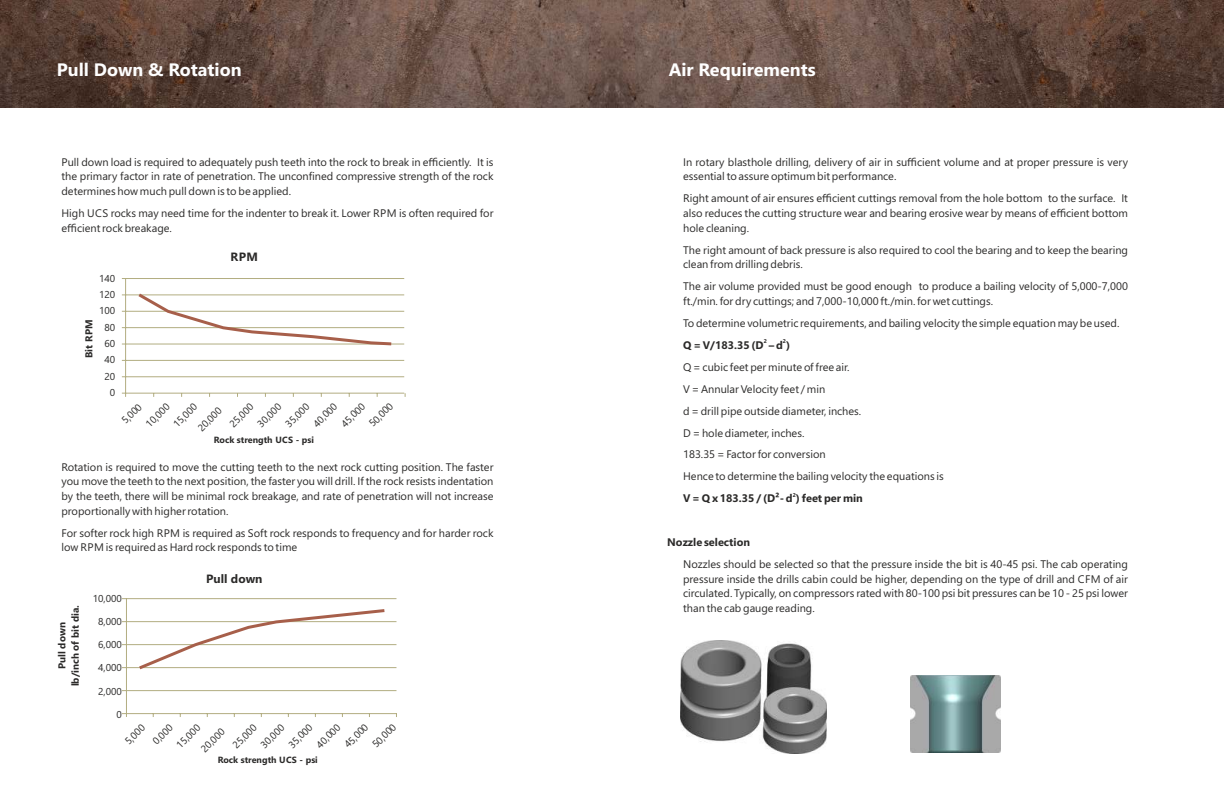
<style>
.page{position:relative;width:1224px;height:792px;background:#fff}
.page>*{position:absolute;margin:0;border:0;box-sizing:border-box;transform-origin:0 0}
.t1{font:700 18px "Segoe UI";color:#fefefe}
.t2{font:700 12px "Segoe UI";color:#2b2a29}
.t3{font:11px/14.6px "Segoe UI";color:#2b2a29}
.t4{font:700 11px "Segoe UI";color:#2b2a29}
.t5{font:10px/16.3px "Segoe UI";color:#2b2a29;text-align:right}
.t6{font:700 10px/13.3px "Segoe UI";color:#2b2a29;text-align:center}
.t7{font:700 9px "Segoe UI";color:#2b2a29}
.t8{font:700 5.5px "Segoe UI";color:#2b2a29}
</style>
<div class="page">
<img style="left:0;top:0;width:1224px;height:107px">
<svg style="left:121px;top:278px;width:285px;height:119px"></svg>
<svg style="left:121px;top:598px;width:276px;height:119px"></svg>
<img style="left:911px;top:676px;width:90px;height:77px">
<img style="left:681px;top:641px;width:146px;height:113px">
<h1 class="t1" style="left:57px;top:63px;width:186px">Pull Down &amp; Rotation</h1>
<p class="t3" style="left:62px;top:156px;width:433px;text-align:justify">Pull down load is required to adequately push teeth into the rock to break in efficiently. It is the primary factor in rate of penetration. The unconfined compressive strength of the rock determines how much pull down is to be applied.</p>
<p class="t3" style="left:62px;top:207px;width:434px">High UCS rocks may need time for the indenter to break it. Lower RPM is often required for efficient rock breakage.</p>
<p class="t5" style="left:99px;top:271px;width:18px">140<br>120<br>100<br>80<br>60<br>40<br>20<br>0</p>
<p class="t6" style="left:83px;top:358px;width:41px;rotate:-90deg">Bit RPM</p>
<p class="t2" style="left:231px;top:252px;width:29px">RPM</p>
<p class="t5" style="left:118px;top:417px;width:25px;rotate:-45deg">5,000</p>
<p class="t5" style="left:142px;top:421px;width:31px;rotate:-45deg">10,000</p>
<p class="t5" style="left:170px;top:421px;width:31px;rotate:-45deg">15,000</p>
<p class="t5" style="left:194px;top:424px;width:31px;rotate:-45deg">20,000</p>
<p class="t5" style="left:226px;top:420px;width:31px;rotate:-45deg">25,000</p>
<p class="t5" style="left:254px;top:420px;width:31px;rotate:-45deg">30,000</p>
<p class="t5" style="left:282px;top:420px;width:31px;rotate:-45deg">35,000</p>
<p class="t5" style="left:310px;top:420px;width:31px;rotate:-45deg">40,000</p>
<p class="t5" style="left:338px;top:420px;width:31px;rotate:-45deg">45,000</p>
<p class="t5" style="left:366px;top:420px;width:31px;rotate:-45deg">50,000</p>
<p class="t7" style="left:214px;top:436px;width:102px">Rock strength UCS - psi</p>
<p class="t3" style="left:62px;top:461px;width:434px;text-align:justify">Rotation is required to move the cutting teeth to the next rock cutting position. The faster you move the teeth to the next position, the faster you will drill. If the rock resists indentation by the teeth, there will be minimal rock breakage, and rate of penetration will not increase proportionally with higher rotation.</p>
<p class="t3" style="left:62px;top:526px;width:433px">For softer rock high RPM is required as Soft rock responds to frequency and for harder rock low RPM is required as Hard rock responds to time</p>
<p class="t6" style="left:56px;top:686px;width:83px;rotate:-90deg">Pull down lb/inch of bit dia.</p>
<p class="t5" style="left:93px;top:591px;width:31px">10,000</p>
<p class="t5" style="left:98px;top:614px;width:25px">8,000</p>
<p class="t5" style="left:98px;top:637px;width:25px">6,000</p>
<p class="t5" style="left:98px;top:661px;width:25px">4,000</p>
<p class="t5" style="left:98px;top:684px;width:25px">2,000</p>
<p class="t5" style="left:117px;top:707px;width:7px">0</p>
<p class="t2" style="left:206px;top:574px;width:58px">Pull down</p>
<p class="t5" style="left:121px;top:738px;width:25px;rotate:-45deg">5,000</p>
<p class="t5" style="left:149px;top:738px;width:25px;rotate:-45deg">0,000</p>
<p class="t5" style="left:173px;top:742px;width:31px;rotate:-45deg">15,000</p>
<p class="t5" style="left:198px;top:745px;width:31px;rotate:-45deg">20,000</p>
<p class="t5" style="left:229px;top:741px;width:31px;rotate:-45deg">25,000</p>
<p class="t5" style="left:257px;top:741px;width:31px;rotate:-45deg">30,000</p>
<p class="t5" style="left:285px;top:741px;width:31px;rotate:-45deg">35,000</p>
<p class="t5" style="left:313px;top:741px;width:31px;rotate:-45deg">40,000</p>
<p class="t5" style="left:341px;top:741px;width:31px;rotate:-45deg">45,000</p>
<p class="t5" style="left:369px;top:741px;width:31px;rotate:-45deg">50,000</p>
<p class="t7" style="left:218px;top:757px;width:102px">Rock strength UCS - psi</p>
<h1 class="t1" style="left:669px;top:63px;width:148px">Air Requirements</h1>
<p class="t3" style="left:683px;top:156px;width:446px">In rotary blasthole drilling, delivery of air in sufficient volume and at proper pressure is very essential to assure optimum bit performance.</p>
<p class="t3" style="left:683px;top:192px;width:446px;text-align:justify">Right amount of air ensures efficient cuttings removal from the hole bottom to the surface. It also reduces the cutting structure wear and bearing erosive wear by means of efficient bottom hole cleaning.</p>
<p class="t3" style="left:683px;top:244px;width:446px">The right amount of back pressure is also required to cool the bearing and to keep the bearing clean from drilling debris.</p>
<p class="t3" style="left:683px;top:280px;width:446px">The air volume provided must be good enough to produce a bailing velocity of 5,000-7,000 ft./min. for dry cuttings; and 7,000-10,000 ft./min. for wet cuttings.</p>
<p class="t3" style="left:683px;top:317px;width:438px">To determine volumetric requirements, and bailing velocity the simple equation may be used.</p>
<p class="t8" style="left:764px;top:339px;width:5px">2</p>
<p class="t8" style="left:783px;top:339px;width:5px">2</p>
<p class="t4" style="left:683px;top:341px;width:108px">Q = V/183.35 (D – d )</p>
<p class="t3" style="left:683px;top:357px;width:262px;line-height:21.9px">Q = cubic feet per minute of free air.<br>V = Annular Velocity feet / min<br>d = drill pipe outside diameter, inches.<br>D = hole diameter, inches.<br>183.35 = Factor for conversion<br>Hence to determine the bailing velocity the equations is</p>
<p class="t8" style="left:793px;top:493px;width:5px">2</p>
<p class="t4" style="left:683px;top:494px;width:181px">V = Q x 183.35 / (D²- d ) feet per min</p>
<p class="t4" style="left:667px;top:538px;width:84px">Nozzle selection</p>
<p class="t3" style="left:683px;top:558px;width:446px;text-align:justify">Nozzles should be selected so that the pressure inside the bit is 40-45 psi. The cab operating pressure inside the drills cabin could be higher, depending on the type of drill and CFM of air circulated. Typically, on compressors rated with 80-100 psi bit pressures can be 10 - 25 psi lower than the cab gauge reading.</p>
</div>
